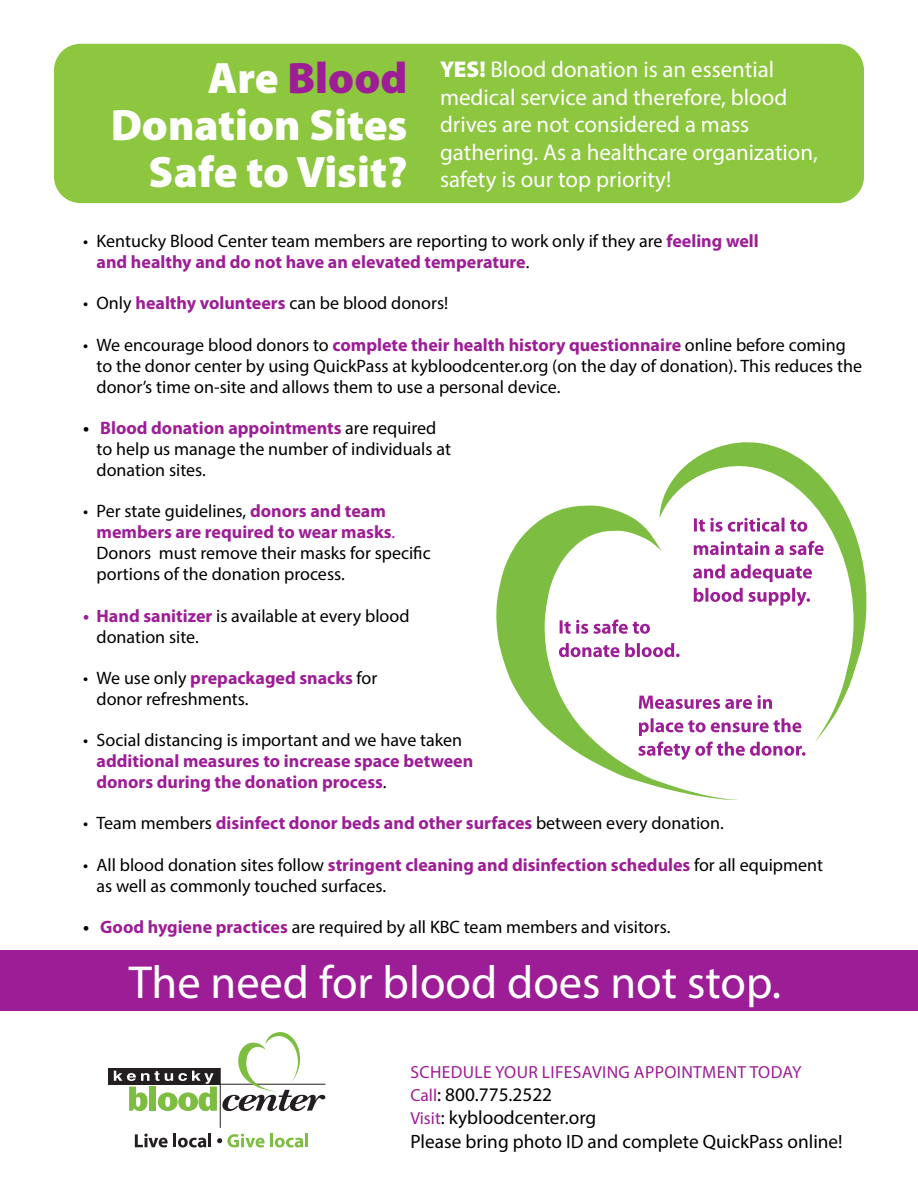
<style>
.page{position:relative;width:918px;height:1188px;background:#fff}
.page>*{position:absolute;margin:0;border:0;box-sizing:border-box;transform-origin:0 0}
.t1{font:46.5px "Myriad Pro";color:#fff}
.t2{font:900 44.25px/46.8px "Myriad Pro";color:#fff;text-align:right}
.t3{font:22.95px/27.5px "Myriad Pro";color:#fff}
.t4{font:19.35px/23.1px "Myriad Pro";color:#000}
.t5{font:18px/21px "Myriad Pro";color:#000}
.t6{font:700 18px/21px "Myriad Pro";color:#9d1d96}
.t7{font:17.55px "Myriad Pro";letter-spacing:.02em;color:#9d1d96}
.s1{color:#9d1d96}
.s2{font-weight:900}
.s3{font-weight:700;color:#9d1d96}
.s4{font-weight:700}
.s5{font-weight:400;color:#000}
.s6{font-size:17.55px;color:#9d1d96}
</style>
<div class="page">
<div style="left:54px;top:44px;width:810px;height:159px;background:#8dc63f;border-radius:26px"></div>
<div style="left:0;top:950px;width:918px;height:61px;background:#9d1d96"></div>
<svg style="left:661px;top:442px;width:206px;height:300px"></svg>
<svg style="left:496px;top:505px;width:242px;height:295px"></svg>
<svg style="left:108px;top:1068px;width:6px;height:16px"></svg>
<hr style="left:108px;top:1084px;width:217px;height:1px;background:#231f20">
<svg style="left:114px;top:1032px;width:211px;height:79px"></svg>
<hr style="left:220px;top:1068px;width:1px;height:60px;background:#231f20">
<svg style="left:135px;top:1134px;width:76px;height:14px"></svg>
<svg style="left:217px;top:1134px;width:91px;height:14px"></svg>
<svg style="left:694px;top:588px;width:116px;height:18px"></svg>
<svg style="left:693px;top:564px;width:119px;height:18px"></svg>
<svg style="left:694px;top:541px;width:130px;height:14px"></svg>
<svg style="left:694px;top:518px;width:113px;height:14px"></svg>
<svg style="left:638px;top:742px;width:167px;height:18px"></svg>
<svg style="left:639px;top:718px;width:162px;height:18px"></svg>
<svg style="left:639px;top:695px;width:133px;height:14px"></svg>
<svg style="left:559px;top:643px;width:121px;height:14px"></svg>
<svg style="left:560px;top:620px;width:90px;height:14px"></svg>
<h2 class="t2" style="left:111px;top:53px;width:298px">Are <span class="s1">Blood<br></span>Donation Sites<br>Safe to Visit?</h2>
<p class="t3" style="left:440px;top:55px;width:379px"><span class="s2">YES!</span> Blood donation is an essential medical service and therefore, blood drives are not considered a mass gathering. As a healthcare organization, safety is our top priority!</p>
<p class="t5" style="left:97px;top:230px;width:664px;text-indent:-13px">• Kentucky Blood Center team members are reporting to work only if they are <span class="s3">feeling well and healthy and do not have an elevated temperature</span>.</p>
<p class="t5" style="left:83px;top:293px;width:367px">• Only <span class="s3">healthy volunteers</span> can be blood donors!</p>
<p class="t5" style="left:97px;top:334px;width:767px;text-indent:-13px">• We encourage blood donors to <span class="s3">complete their health history questionnaire</span> online before coming to the donor center by using QuickPass at kybloodcenter.org (on the day of donation). This reduces the donor’s time on-site and allows them to use a personal device.</p>
<p class="t5" style="left:97px;top:417px;width:356px;text-indent:-13px"><span class="s4">•</span> <span class="s3">Blood donation appointments</span> are required to help us manage the number of individuals at donation sites.</p>
<p class="t5" style="left:97px;top:500px;width:336px;text-indent:-13px">• Per state guidelines, <span class="s3">donors and team members are required to wear masks</span><span class="s1">.<br></span>Donors must remove their masks for specific portions of the donation process.</p>
<p class="t5" style="left:97px;top:605px;width:314px;text-indent:-13px"><span class="s3">• Hand sanitizer</span> is available at every blood donation site.</p>
<p class="t5" style="left:97px;top:667px;width:282px;text-indent:-13px">• We use only <span class="s3">prepackaged snacks</span> for donor refreshments.</p>
<p class="t5" style="left:83px;top:729px;width:381px">• Social distancing is important and we have taken</p>
<p class="t6" style="left:97px;top:750px;width:378px">additional measures to increase space between donors during the donation process<span class="s5">.</span></p>
<p class="t6" style="left:83px;top:812px;width:642px"><span class="s5">• Team members</span> disinfect donor beds and other surfaces <span class="s5">between every donation.</span></p>
<p class="t5" style="left:97px;top:854px;width:728px;text-indent:-13px">• All blood donation sites follow <span class="s3">stringent cleaning and disinfection schedules</span> for all equipment as well as commonly touched surfaces.</p>
<p class="t5" style="left:83px;top:916px;width:589px"><span class="s4">•</span> <span class="s3">Good hygiene practices</span> are required by all KBC team members and visitors.</p>
<h1 class="t1" style="left:129px;top:954px;width:654px">The need for blood does not stop.</h1>
<p class="t7" style="left:411px;top:1061px;width:393px">SCHEDULE YOUR LIFESAVING APPOINTMENT TODAY</p>
<p class="t4" style="left:410px;top:1083px;width:434px"><span class="s6">Call</span>: 800.775.2522<br><span class="s6">Visit</span>: kybloodcenter.org<br>Please bring photo ID and complete QuickPass online!</p>
</div>
